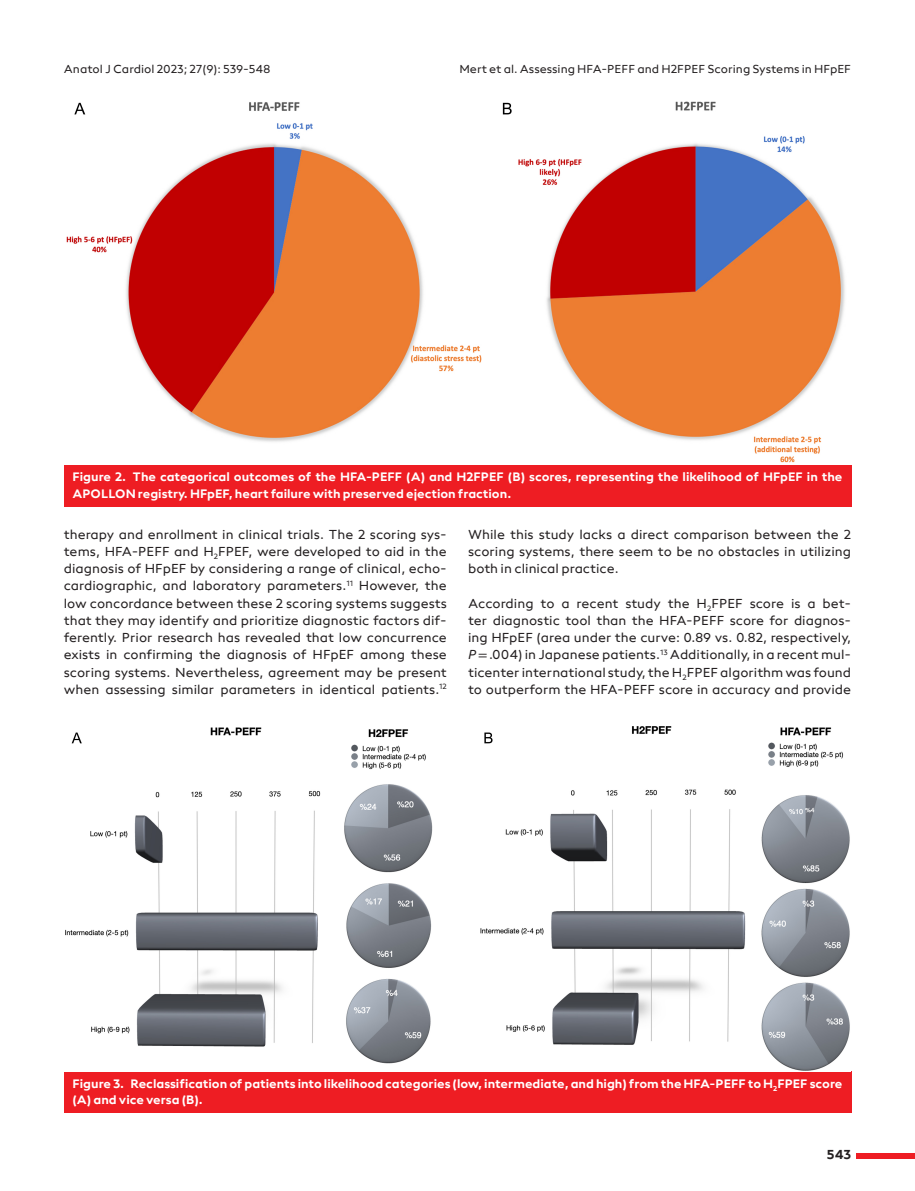
<style>
.page{position:relative;width:915px;height:1191px;background:#fff}
.page>*{position:absolute;margin:0;border:0;box-sizing:border-box;transform-origin:0 0}
.t1{font:13.5px/17.2px "neue Radial A Regular";color:#231f20;text-align:justify}
.t2{font:13.5px "neue Radial A Bold";color:#231f20}
.t3{font:12.75px/16.5px "neue Radial A Bold";color:#fff}
.t4{font:12px "neue Radial A Regular";color:#231f20}
.s1{font-style:italic}
.s2{font-family:"STIX General"}
</style>
<div class="page">
<div style="left:856px;top:1152px;width:58px;height:6px;background:#ee1d23"></div>
<div style="left:64px;top:465px;width:786px;height:41px;background:#ee1d23"></div>
<img style="left:66px;top:101px;width:779px;height:362px">
<div style="left:64px;top:1071px;width:786px;height:41px;background:#ee1d23"></div>
<img style="left:65px;top:726px;width:784px;height:345px">
<p class="t4" style="left:64px;top:61px;width:208px">Anatol J Cardiol 2023; 27(9): 539-548</p>
<p class="t4" style="left:459px;top:61px;width:393px">Mert et al. Assessing HFA-PEFF and H2FPEF Scoring Systems in HFpEF</p>
<p class="t3" style="left:72px;top:469px;width:771px">Figure 2. The categorical outcomes of the HFA-PEFF (A) and H2FPEF (B) scores, representing the likelihood of HFpEF in the<br>APOLLON registry. HFpEF, heart failure with preserved ejection fraction.</p>
<p class="t1" style="left:64px;top:525px;width:384px">therapy and enrollment in clinical trials. The 2 scoring sys&shy;tems, HFA-PEFF and H<sub>2</sub>FPEF, were developed to aid in the diagnosis of HFpEF by considering a range of clinical, echo&shy;cardiographic, and laboratory parameters.<sup>11</sup> However, the low concordance between these 2 scoring systems suggests that they may identify and prioritize diagnostic factors dif&shy;ferently. Prior research has revealed that low concurrence exists in confirming the diagnosis of HFpEF among these scoring systems. Nevertheless, agreement may be present when assessing similar parameters in identical patients.<sup>12</sup></p>
<p class="t1" style="left:468px;top:525px;width:384px">While this study lacks a direct comparison between the 2 scoring systems, there seem to be no obstacles in utilizing both in clinical practice.</p>
<p class="t1" style="left:468px;top:594px;width:384px">According to a recent study the H<sub>2</sub>FPEF score is a bet&shy;ter diagnostic tool than the HFA-PEFF score for diagnos&shy;ing HFpEF (area under the curve: 0.89 vs. 0.82, respectively, <span class="s1">P</span><span class="s2">=</span>.004) in Japanese patients.<sup>13</sup> Additionally, in a recent mul&shy;ticenter international study, the H<sub>2</sub>FPEF algorithm was found to outperform the HFA-PEFF score in accuracy and provide</p>
<p class="t3" style="left:72px;top:1075px;width:771px">Figure 3. Reclassification of patients into likelihood categories (low, intermediate, and high) from the HFA-PEFF to H<sub>2</sub>FPEF score (A) and vice versa (B).</p>
<p class="t2" style="left:826px;top:1146px;width:26px">543</p>
</div>
